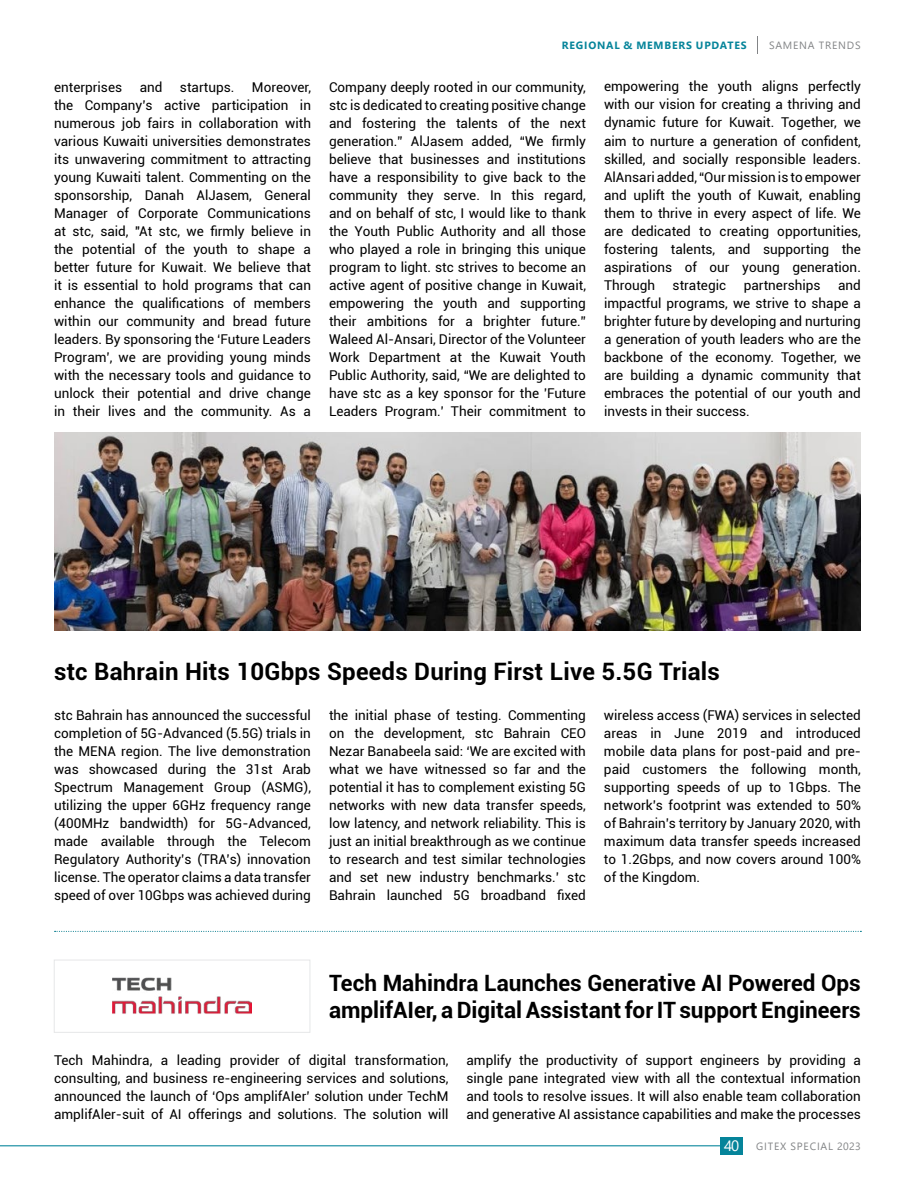
<style>
.page{position:relative;width:915px;height:1191px;background:#fff}
.page>*{position:absolute;margin:0;border:0;box-sizing:border-box;transform-origin:0 0}
.t1{font:700 24px "Roboto";letter-spacing:.01em;color:#000}
.t2{font:700 22.5px/27px "Roboto";color:#000}
.t3{font:15px "Segoe UI";color:#fff}
.t4{font:13.5px/18px "Roboto";color:#000;text-align:justify}
.t5{font:10.5px "Segoe UI";letter-spacing:.075em;color:#828486}
.t6{font:700 10.5px "Segoe UI";letter-spacing:.075em;color:#05849a}
</style>
<div class="page">
<svg style="left:757px;top:36px;width:1px;height:18px"></svg>
<hr style="left:0;top:1145px;width:725px;height:1px;background:#05849a">
<div style="left:720px;top:1137px;width:22px;height:17px;background:#05849a"></div>
<img style="left:54px;top:433px;width:806px;height:197px">
<img style="left:113px;top:977px;width:139px;height:37px">
<div style="left:54px;top:959px;width:256px;height:73px;border:1px solid #e6e7e8"></div>
<svg style="left:55px;top:930px;width:806px;height:2px"></svg>
<p class="t6" style="left:561px;top:35px;width:186px">REGIONAL &amp; MEMBERS UPDATES</p>
<p class="t5" style="left:768px;top:35px;width:93px">SAMENA TRENDS</p>
<p class="t4" style="left:54px;top:77px;width:258px;text-indent:198px">Moreover, the Company’s active participation in numerous job fairs in collaboration with various Kuwaiti universities demonstrates its unwavering commitment to attracting young Kuwaiti talent. Commenting on the sponsorship, Danah AlJasem, General Manager of Corporate Communications at stc, said, "At stc, we firmly believe in the potential of the youth to shape a better future for Kuwait. We believe that it is essential to hold programs that can enhance the qualifications of members within our community and bread future leaders. By sponsoring the ‘Future Leaders Program’, we are providing young minds with the necessary tools and guidance to unlock their potential and drive change in their lives and the community. As a</p>
<p class="t4" style="left:329px;top:77px;width:258px">Company deeply rooted in our community, stc is dedicated to creating positive change and fostering the talents of the next generation.” AlJasem added, “We firmly believe that businesses and institutions have a responsibility to give back to the community they serve. In this regard, and on behalf of stc, I would like to thank the Youth Public Authority and all those who played a role in bringing this unique program to light. stc strives to become an active agent of positive change in Kuwait, empowering the youth and supporting their ambitions for a brighter future.” Waleed Al-Ansari, Director of the Volunteer Work Department at the Kuwait Youth Public Authority, said, “We are delighted to have stc as a key sponsor for the 'Future Leaders Program.' Their commitment to</p>
<p class="t4" style="left:603px;top:77px;width:258px">empowering the youth aligns perfectly with our vision for creating a thriving and dynamic future for Kuwait. Together, we aim to nurture a generation of confident, skilled, and socially responsible leaders.<br>AlAnsari added, “Our mission is to empower and uplift the youth of Kuwait, enabling them to thrive in every aspect of life. We are dedicated to creating opportunities, fostering talents, and supporting the aspirations of our young generation.<br>Through</p>
<p class="t4" style="left:54px;top:77px;width:70px">enterprises</p>
<p class="t4" style="left:140px;top:77px;width:24px">and</p>
<p class="t4" style="left:180px;top:77px;width:56px">startups.</p>
<p class="t4" style="left:603px;top:275px;width:258px;text-indent:234px">and impactful programs, we strive to shape a brighter future by developing and nurturing a generation of youth leaders who are the backbone of the economy. Together, we are building a dynamic community that embraces the potential of our youth and invests in their success.</p>
<p class="t4" style="left:672px;top:275px;width:55px">strategic</p>
<p class="t4" style="left:743px;top:275px;width:78px">partnerships</p>
<h1 class="t1" style="left:54px;top:654px;width:667px">stc Bahrain Hits 10Gbps Speeds During First Live 5.5G Trials</h1>
<p class="t4" style="left:54px;top:705px;width:258px">stc Bahrain has announced the successful completion of 5G-Advanced (5.5G) trials in the MENA region. The live demonstration was showcased during the 31st Arab Spectrum Management Group (ASMG), utilizing the upper 6GHz frequency range (400MHz bandwidth) for 5G-Advanced, made available through the Telecom Regulatory Authority’s (TRA’s) innovation license. The operator claims a data transfer speed of over 10Gbps was achieved during</p>
<p class="t4" style="left:329px;top:705px;width:258px">the initial phase of testing. Commenting on the development, stc Bahrain CEO Nezar Banabeela said: ‘We are excited with what we have witnessed so far and the potential it has to complement existing 5G networks with new data transfer speeds, low latency, and network reliability. This is just an initial breakthrough as we continue to research and test similar technologies and set new industry benchmarks.’ stc Bahrain launched 5G broadband fixed</p>
<p class="t4" style="left:603px;top:705px;width:258px">wireless access (FWA) services in selected areas in June 2019 and introduced mobile data plans for post-paid and pre&shy;paid customers the following month, supporting speeds of up to 1Gbps. The network’s footprint was extended to 50% of Bahrain’s territory by January 2020, with maximum data transfer speeds increased to 1.2Gbps, and now covers around 100% of the Kingdom.</p>
<h2 class="t2" style="left:329px;top:968px;width:533px">Tech Mahindra Launches Generative AI Powered Ops amplifAIer, a Digital Assistant for IT support Engineers</h2>
<p class="t4" style="left:54px;top:1050px;width:396px">Tech Mahindra, a leading provider of digital transformation, consulting, and business re-engineering services and solutions, announced the launch of ‘Ops amplifAIer’ solution under TechM amplifAler-suit of AI offerings and solutions. The solution will</p>
<p class="t4" style="left:466px;top:1050px;width:396px">amplify the productivity of support engineers by providing a single pane integrated view with all the contextual information and tools to resolve issues. It will also enable team collaboration and generative AI assistance capabilities and make the processes</p>
<p class="t3" style="left:723px;top:1131px;width:17px">40</p>
<p class="t5" style="left:756px;top:1136px;width:106px">GITEX SPECIAL 2023</p>
</div>
